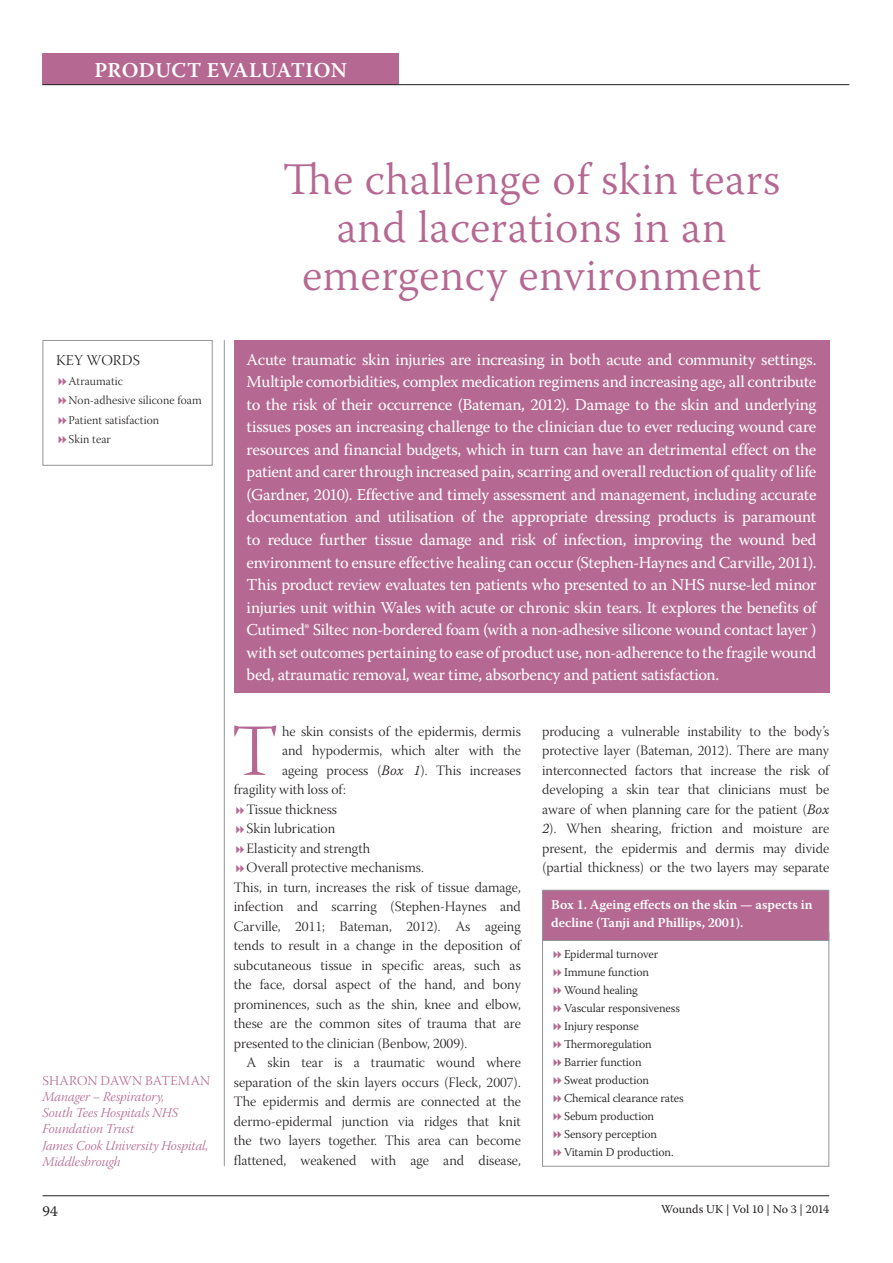
<style>
.page{position:relative;width:893px;height:1263px;background:#fff}
.page>*{position:absolute;margin:0;border:0;box-sizing:border-box;transform-origin:0 0}
.t1{font:73.35px "Warnock Pro Light Subh";color:#b56891}
.t2{font:300 45px/48px "Warnock Pro";letter-spacing:.01em;color:#b56891;text-align:center}
.t3{font:600 21px "Warnock Pro";letter-spacing:.025em;color:#fff}
.t4{font:16.5px/22.5px "Warnock Pro";letter-spacing:-.025em;color:#fff;text-align:justify}
.t5{font:15px "Warnock Pro Light Subh";letter-spacing:.01em;color:#231f20}
.t6{font:15px "Warnock Pro";color:#231f20}
.t7{font:14.25px/19.5px "Warnock Pro Light Subh";color:#231f20;text-align:justify}
.t8{font:13.5px/16.2px "Warnock Pro Light It Subh";color:#b56891}
.t9{font:600 13.5px/18px "Warnock Pro";letter-spacing:-.01em;color:#fff}
.t10{font:13.5px "Warnock Pro Light Subh";letter-spacing:.005em;color:#b56891}
.t11{font:300 12px/18px "Warnock Pro";letter-spacing:-.01em;color:#231f20}
.t12{font:12px/19.5px "Warnock Pro Light Subh";letter-spacing:.01em;color:#231f20}
.t13{font:12px "Warnock Pro";letter-spacing:-.01em;color:#231f20}
.s1{font-family:"Warnock Pro";font-weight:300;font-style:italic}
</style>
<div class="page">
<hr style="left:43px;top:1195px;width:786px;height:1px;background:#231f20">
<div style="left:43px;top:53px;width:356px;height:32px;background:#b56891"></div>
<hr style="left:43px;top:84px;width:806px;height:1px;background:#231f20">
<hr style="left:224px;top:340px;width:1px;height:826px;background:#939598">
<div style="left:234px;top:340px;width:595px;height:353px;background:#b56891"></div>
<div style="left:43px;top:340px;width:170px;height:126px;border:1px solid #939598"></div>
<div style="left:542px;top:932px;width:287px;height:234px;border:1px solid #939598"></div>
<div style="left:543px;top:890px;width:286px;height:50px;background:#b56891"></div>
<div style="left:542px;top:890px;width:287px;height:51px;border:1px solid #939598"></div>
<h3 class="t3" style="left:94px;top:57px;width:254px">Product EVALUATION</h3>
<p class="t5" style="left:56px;top:352px;width:85px">KEY WORDS</p>
<p class="t12" style="left:69px;top:372px;width:135px">Atraumatic<br>Non-adhesive silicone foam<br>Patient satisfaction<br>Skin tear</p>
<p class="t10" style="left:43px;top:1073px;width:18px">Sharon</p>
<p class="t10" style="left:101px;top:1073px;width:62px">DAWN Bate</p>
<p class="t10" style="left:178px;top:1073px;width:24px">man</p>
<p class="t8" style="left:43px;top:1090px;width:167px">Manager – Respiratory,<br>South Tees Hospitals NHS<br>Foundation Trust<br>James Cook University Hospital,<br>Middlesbrough</p>
<p class="t6" style="left:43px;top:1202px;width:17px">94</p>
<h2 class="t2" style="left:283px;top:155px;width:499px">The challenge of skin tears and lacerations in an emergency environment</h2>
<p class="t4" style="left:247px;top:348px;width:571px">Acute traumatic skin injuries are increasing in both acute and community settings.<br>Multiple comorbidities, complex medication regimens and increasing age, all contribute to the risk of their occurrence (Bateman, 2012). Damage to the skin and underlying tissues poses an increasing challenge to the clinician due to ever reducing wound care resources and financial budgets, which in turn can have an detrimental effect on the patient and carer through increased pain, scarring and overall reduction of quality of life (Gardner, 2010). Effective and timely assessment and management, including accurate documentation and utilisation of the appropriate dressing products is paramount to reduce further tissue damage and risk of infection, improving the wound bed environment to ensure effective healing can occur (Stephen-Haynes and Carville, 2011).<br>This product review evaluates ten patients who presented to an NHS nurse-led minor injuries unit within Wales with acute or chronic skin tears. It explores the benefits of Cutimed® Siltec non-bordered foam (with a non-adhesive silicone wound contact layer ) with set outcomes pertaining to ease of product use, non-adherence to the fragile wound bed, atraumatic removal, wear time, absorbency and patient satisfaction.</p>
<h1 class="t1" style="left:232px;top:711px;width:48px">T</h1>
<p class="t7" style="left:282px;top:723px;width:240px">he skin consists of the epidermis, dermis</p>
<p class="t7" style="left:282px;top:743px;width:240px">and hypodermis, which alter with the</p>
<p class="t7" style="left:282px;top:762px;width:240px">ageing process (<span class="s1">Box 1</span>). This increases</p>
<p class="t7" style="left:234px;top:781px;width:114px">fragility with loss of:</p>
<p class="t7" style="left:247px;top:801px;width:92px">Tissue thickness</p>
<p class="t7" style="left:247px;top:821px;width:90px">Skin lubrication</p>
<p class="t7" style="left:247px;top:840px;width:125px">Elasticity and strength</p>
<p class="t7" style="left:247px;top:860px;width:179px">Overall protective mechanisms.</p>
<p class="t7" style="left:234px;top:879px;width:288px">This, in turn, increases the risk of tissue damage,</p>
<p class="t7" style="left:234px;top:899px;width:288px">infection and scarring (Stephen-Haynes and</p>
<p class="t7" style="left:234px;top:918px;width:288px">Carville, 2011; Bateman, 2012). As ageing</p>
<p class="t7" style="left:234px;top:937px;width:288px">tends to result in a change in the deposition of</p>
<p class="t7" style="left:234px;top:957px;width:288px">subcutaneous tissue in specific areas, such as</p>
<p class="t7" style="left:234px;top:976px;width:288px">the face, dorsal aspect of the hand, and bony</p>
<p class="t7" style="left:234px;top:996px;width:289px">prominences, such as the shin, knee and elbow,</p>
<p class="t7" style="left:234px;top:1015px;width:288px">these are the common sites of trauma that are</p>
<p class="t7" style="left:234px;top:1035px;width:235px">presented to the clinician (Benbow, 2009).</p>
<p class="t7" style="left:247px;top:1054px;width:276px">A skin tear is a traumatic wound where</p>
<p class="t7" style="left:234px;top:1074px;width:289px">separation of the skin layers occurs (Fleck, 2007).</p>
<p class="t7" style="left:234px;top:1093px;width:289px">The epidermis and dermis are connected at the</p>
<p class="t7" style="left:234px;top:1113px;width:289px">dermo-epidermal junction via ridges that knit</p>
<p class="t7" style="left:234px;top:1132px;width:289px">the two layers together. This area can become</p>
<p class="t7" style="left:234px;top:1152px;width:289px">flattened, weakened with age and disease,</p>
<p class="t7" style="left:542px;top:723px;width:289px">producing a vulnerable instability to the body’s protective layer (Bateman, 2012). There are many interconnected factors that increase the risk of developing a skin tear that clinicians must be aware of when planning care for the patient (<span class="s1">Box 2</span>). When shearing, friction and moisture are present, the epidermis and dermis may divide (partial thickness) or the two layers may separate</p>
<p class="t9" style="left:551px;top:895px;width:263px">Box 1. Ageing effects on the skin — aspects in decline (Tanji and Phillips, 2001).</p>
<p class="t11" style="left:564px;top:945px;width:121px">Epidermal turnover<br>Immune function<br>Wound healing<br>Vascular responsiveness<br>Injury response<br>Thermoregulation<br>Barrier function<br>Sweat production<br>Chemical clearance rates<br>Sebum production<br>Sensory perception<br>Vitamin D production.</p>
<p class="t13" style="left:661px;top:1202px;width:170px">Wounds UK | Vol 10 | No 3 | 2014</p>
</div>
